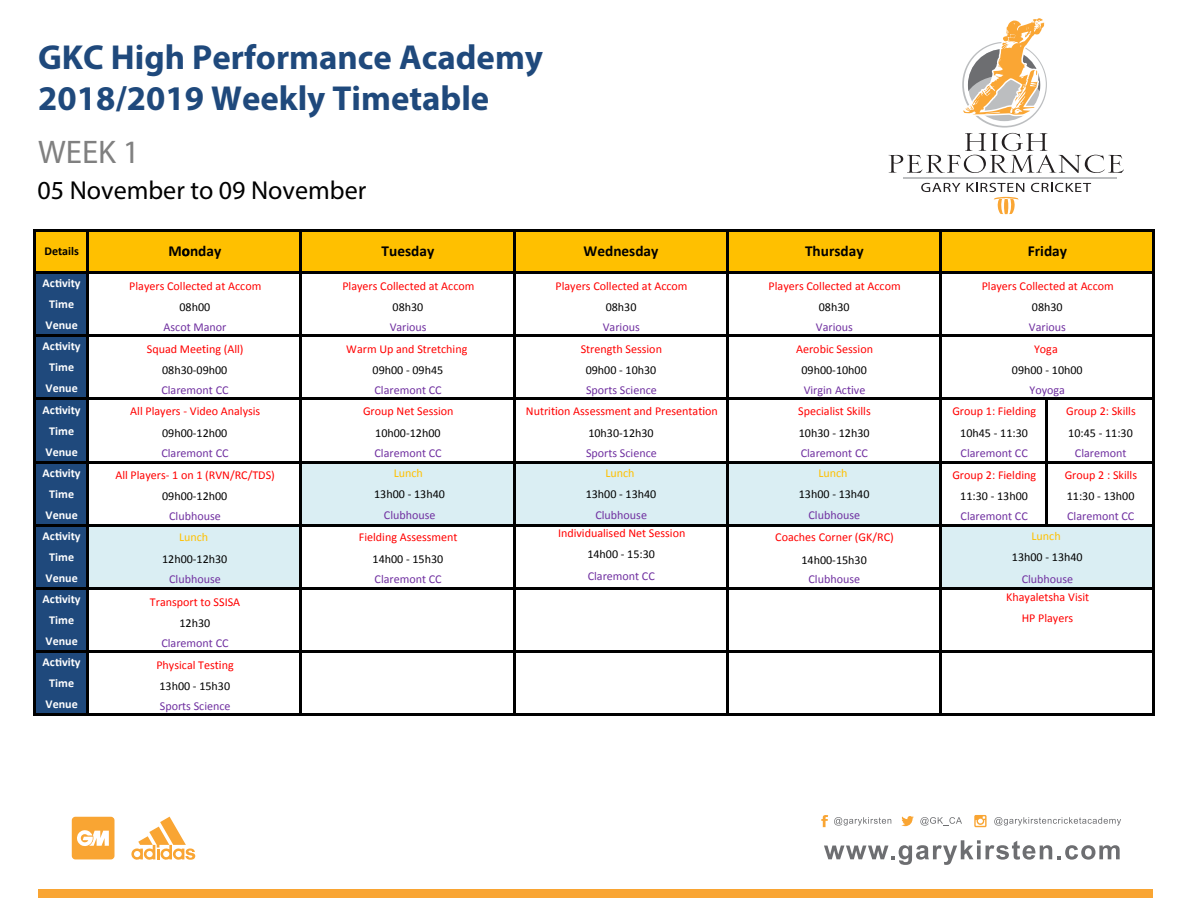
<style>
.page{position:relative;width:1188px;height:918px;background:#fff}
.page>*{position:absolute;margin:0;border:0;box-sizing:border-box;transform-origin:0 0}
.t1{font:700 34.8px/41.7px "Myriad Pro";color:#1f497c}
.t2{font:32.7px "Myriad Pro";color:#808080}
.t3{font:26.1px "Myriad Pro";color:#000}
.t4{font:700 15.3px "Calibri";color:#000}
.t5{font:12px/21px "Calibri";color:#f00}
.t6{font:12px "Calibri";color:#7030a0}
.t7{font:12px "Calibri";color:#000}
.t8{font:700 12px/21px "Calibri";color:#fff;text-align:center}
.t9{font:12px "Calibri";color:#ffc000}
.t10{font:700 12px "Calibri";color:#000}
.s1{font-family:"Myriad Pro"}
.s2{color:#000}
</style>
<div class="page">
<div style="left:35px;top:231px;width:1119px;height:42px;background:#ffc000"></div>
<div style="left:35px;top:273px;width:53px;height:253px;background:#1f497c"></div>
<div style="left:301px;top:462px;width:639px;height:64px;background:#daeef3"></div>
<div style="left:35px;top:525px;width:53px;height:64px;background:#1f497c"></div>
<div style="left:88px;top:525px;width:213px;height:64px;background:#daeef3"></div>
<div style="left:940px;top:525px;width:214px;height:64px;background:#daeef3"></div>
<div style="left:35px;top:589px;width:53px;height:63px;background:#1f497c"></div>
<div style="left:35px;top:652px;width:53px;height:62px;background:#1f497c"></div>
<hr style="left:33px;top:229px;width:3px;height:487px;background:#000">
<hr style="left:87px;top:232px;width:2px;height:482px;background:#000">
<hr style="left:300px;top:232px;width:2px;height:482px;background:#000">
<hr style="left:513px;top:232px;width:2px;height:483px;background:#000">
<hr style="left:726px;top:232px;width:2px;height:482px;background:#000">
<hr style="left:939px;top:232px;width:2px;height:482px;background:#000">
<hr style="left:1152px;top:232px;width:3px;height:484px;background:#000">
<hr style="left:1046px;top:463px;width:2px;height:63px;background:#000">
<hr style="left:1046px;top:399px;width:2px;height:63px;background:#000">
<hr style="left:36px;top:229px;width:1119px;height:3px;background:#000">
<hr style="left:36px;top:272px;width:1119px;height:2px;background:#000">
<hr style="left:36px;top:335px;width:1119px;height:2px;background:#000">
<hr style="left:36px;top:398px;width:1119px;height:2px;background:#000">
<hr style="left:36px;top:524px;width:1119px;height:2px;background:#000">
<hr style="left:36px;top:587px;width:1119px;height:3px;background:#000">
<hr style="left:36px;top:651px;width:1119px;height:2px;background:#000">
<hr style="left:36px;top:714px;width:1119px;height:2px;background:#000">
<hr style="left:903px;top:178px;width:214px;height:1px;background:#bcbec0">
<svg style="left:921px;top:183px;width:39px;height:9px"></svg>
<svg style="left:1031px;top:183px;width:60px;height:9px"></svg>
<svg style="left:967px;top:183px;width:57px;height:31px"></svg>
<svg style="left:889px;top:18px;width:235px;height:155px"></svg>
<svg style="left:824px;top:840px;width:296px;height:25px"></svg>
<svg style="left:974px;top:815px;width:13px;height:12px"></svg>
<svg style="left:901px;top:816px;width:13px;height:10px"></svg>
<svg style="left:821px;top:815px;width:7px;height:12px"></svg>
<svg style="left:834px;top:817px;width:57px;height:9px"></svg>
<svg style="left:920px;top:817px;width:42px;height:9px"></svg>
<svg style="left:994px;top:817px;width:127px;height:9px"></svg>
<svg style="left:131px;top:817px;width:64px;height:43px"></svg>
<svg style="left:72px;top:817px;width:43px;height:42px"></svg>
<div style="left:38px;top:889px;width:1115px;height:9px;background:#f9a533"></div>
<hr style="left:34px;top:461px;width:1119px;height:3px;background:#000">
<h1 class="t1" style="left:38px;top:35px;width:506px">GKC High Performance Academy<br>2018/2019 Weekly Timetable</h1>
<h2 class="t2" style="left:38px;top:132px;width:103px">WEEK 1</h2>
<h3 class="t3" style="left:37px;top:174px;width:330px">05 November to 09 November</h3>
<p class="t4" style="left:182px;top:241px;width:10px">o</p>
<p class="t4" style="left:382px;top:241px;width:54px">Tuesday</p>
<p class="t4" style="left:584px;top:241px;width:76px">Wednesday</p>
<p class="t4" style="left:805px;top:241px;width:60px">Thursday</p>
<p class="t4" style="left:1028px;top:241px;width:41px">Friday</p>
<p class="t5" style="left:129px;top:275px;width:134px">Players Collected at Accom</p>
<p class="t5" style="left:342px;top:275px;width:134px">Players Collected at Accom</p>
<p class="t5" style="left:555px;top:275px;width:134px">Players Collected at Accom</p>
<p class="t5" style="left:769px;top:275px;width:134px">Players Collected at Accom</p>
<p class="t5" style="left:982px;top:275px;width:134px">Players Collected at Accom</p>
<p class="t10" style="left:44px;top:244px;width:36px">Details</p>
<p class="t4" style="left:168px;top:241px;width:54px">M nday</p>
<p class="t8" style="left:43px;top:273px;width:39px">Activity<br>Time<br>Venue<br>Activity<br>Time<br>Venue<br>Activity<br>Time<br>Venue<br>Activity<br>Time<br>Venue<br>Activity<br>Time<br>Venue<br>Activity<br>Time<br>Venue<br>Activity<br>Time<br>Venue</p>
<p class="t7" style="left:179px;top:299px;width:32px">08h00</p>
<p class="t7" style="left:393px;top:299px;width:32px">08h30</p>
<p class="t7" style="left:606px;top:299px;width:32px">08h30</p>
<p class="t7" style="left:819px;top:299px;width:32px">08h30</p>
<p class="t7" style="left:1032px;top:299px;width:32px">08h30</p>
<p class="t6" style="left:164px;top:319px;width:64px">Ascot Manor</p>
<p class="t6" style="left:390px;top:319px;width:38px">Various</p>
<p class="t6" style="left:603px;top:319px;width:38px">Various</p>
<p class="t6" style="left:816px;top:319px;width:38px">Various</p>
<p class="t6" style="left:1029px;top:319px;width:38px">Various</p>
<p class="t5" style="left:147px;top:338px;width:98px">Squad Mee<span class="s1">ti</span>ng (All)</p>
<p class="t5" style="left:346px;top:338px;width:123px">Warm Up and Stretching</p>
<p class="t5" style="left:581px;top:338px;width:83px">Strength Session</p>
<p class="t5" style="left:1034px;top:338px;width:25px">Yoga</p>
<p class="t7" style="left:162px;top:362px;width:67px">08h30-09h00</p>
<p class="t7" style="left:373px;top:362px;width:72px">09h00 - 09h45</p>
<p class="t7" style="left:586px;top:362px;width:72px">09h00 - 10h30</p>
<p class="t7" style="left:1012px;top:362px;width:72px">09h00 - 10h00</p>
<p class="t5" style="left:796px;top:338px;width:78px">Aerobic Session</p>
<p class="t7" style="left:802px;top:362px;width:67px">09h00-10h00</p>
<p class="t6" style="left:161px;top:382px;width:69px">Claremont CC</p>
<p class="t6" style="left:375px;top:382px;width:69px">Claremont CC</p>
<p class="t6" style="left:586px;top:382px;width:72px">Sports Science</p>
<p class="t6" style="left:1030px;top:382px;width:37px">Yoyoga</p>
<p class="t5" style="left:130px;top:401px;width:132px">All Players - Video Analysis</p>
<p class="t5" style="left:363px;top:401px;width:92px">Group Net Session</p>
<p class="t5" style="left:526px;top:401px;width:193px">Nutri<span class="s1">ti</span>on Assessment and Presenta<span class="s1">ti</span>on</p>
<p class="t5" style="left:798px;top:401px;width:74px">Specialist Skills</p>
<p class="t6" style="left:804px;top:382px;width:63px">Virgin Ac<span class="s1">ti</span>ve</p>
<p class="t5" style="left:952px;top:401px;width:85px">Group 1: Fielding</p>
<p class="t5" style="left:1066px;top:401px;width:71px">Group 2: Skills</p>
<p class="t7" style="left:162px;top:426px;width:67px">09h00-12h00</p>
<p class="t7" style="left:375px;top:426px;width:67px">10h00-12h00</p>
<p class="t7" style="left:588px;top:426px;width:67px">10h30-12h30</p>
<p class="t7" style="left:799px;top:426px;width:72px">10h30 - 12h30</p>
<p class="t6" style="left:161px;top:446px;width:69px">Claremont CC</p>
<p class="t6" style="left:375px;top:446px;width:69px">Claremont CC</p>
<p class="t6" style="left:586px;top:446px;width:72px">Sports Science</p>
<p class="t6" style="left:801px;top:446px;width:69px">Claremont CC</p>
<p class="t7" style="left:960px;top:426px;width:69px">10h45 - 11:30</p>
<p class="t6" style="left:961px;top:446px;width:69px">Claremont CC</p>
<p class="t7" style="left:1068px;top:426px;width:66px">10:45 - 11:30</p>
<p class="t6" style="left:1075px;top:446px;width:53px">Claremont</p>
<p class="t9" style="left:394px;top:466px;width:31px">Lunch</p>
<p class="t7" style="left:374px;top:487px;width:72px">13h00 - 13h40</p>
<p class="t6" style="left:384px;top:508px;width:53px">Clubhouse</p>
<p class="t9" style="left:605px;top:466px;width:31px">Lunch</p>
<p class="t7" style="left:586px;top:487px;width:72px">13h00 - 13h40</p>
<p class="t6" style="left:595px;top:508px;width:53px">Clubhouse</p>
<p class="t5" style="left:558px;top:523px;width:129px">Individualised Net Session</p>
<p class="t5" style="left:115px;top:465px;width:161px">All Players- 1 on 1 (RVN/RC/TDS)</p>
<p class="t9" style="left:818px;top:466px;width:31px">Lunch</p>
<p class="t7" style="left:162px;top:489px;width:67px">09h00-12h00</p>
<p class="t7" style="left:799px;top:487px;width:72px">13h00 - 13h40</p>
<p class="t5" style="left:775px;top:527px;width:120px">Coaches Corner (GK/RC)</p>
<p class="t5" style="left:952px;top:465px;width:85px">Group 2: Fielding</p>
<p class="t5" style="left:1065px;top:465px;width:74px">Group 2 : Skills</p>
<p class="t7" style="left:960px;top:489px;width:69px">11:30 - 13h00</p>
<p class="t7" style="left:1067px;top:489px;width:69px">11:30 - 13h00</p>
<p class="t6" style="left:961px;top:509px;width:69px">Claremont CC</p>
<p class="t6" style="left:1067px;top:509px;width:69px">Claremont CC</p>
<p class="t6" style="left:169px;top:509px;width:53px">Clubhouse</p>
<p class="t6" style="left:809px;top:508px;width:53px">Clubhouse</p>
<p class="t9" style="left:179px;top:530px;width:31px">Lunch</p>
<p class="t5" style="left:359px;top:527px;width:100px">Fielding Assessment</p>
<p class="t9" style="left:1032px;top:529px;width:31px">Lunch</p>
<p class="t7" style="left:587px;top:547px;width:69px">14h00 - 15:30</p>
<p class="t6" style="left:588px;top:568px;width:69px">Claremont CC</p>
<p class="t7" style="left:1012px;top:550px;width:72px">13h00 - 13h40</p>
<p class="t6" style="left:1022px;top:571px;width:53px">Clubhouse</p>
<p class="t5" style="left:1006px;top:586px;width:85px">Khayaletsha Visit</p>
<p class="t7" style="left:162px;top:552px;width:67px">12h00-12h30</p>
<p class="t7" style="left:373px;top:552px;width:72px">14h00 - 15h30</p>
<p class="t6" style="left:169px;top:572px;width:53px">Clubhouse</p>
<p class="t6" style="left:375px;top:572px;width:69px">Claremont CC</p>
<p class="t5" style="left:150px;top:591px;width:92px">Transport to SSISA</p>
<p class="t7" style="left:802px;top:552px;width:67px">14h00-15h30</p>
<p class="t6" style="left:809px;top:572px;width:53px">Clubhouse</p>
<p class="t5" style="left:1022px;top:607px;width:53px">HP Players</p>
<p class="t7" style="left:179px;top:615px;width:32px">12h30</p>
<p class="t6" style="left:161px;top:635px;width:69px">Claremont CC</p>
<p class="t5" style="left:156px;top:654px;width:79px">Physical Tes<span class="s1">ti</span>ng<br><span class="s2">13h00 - 15h30</span></p>
<p class="t6" style="left:160px;top:698px;width:72px">Sports Science</p>
</div>
